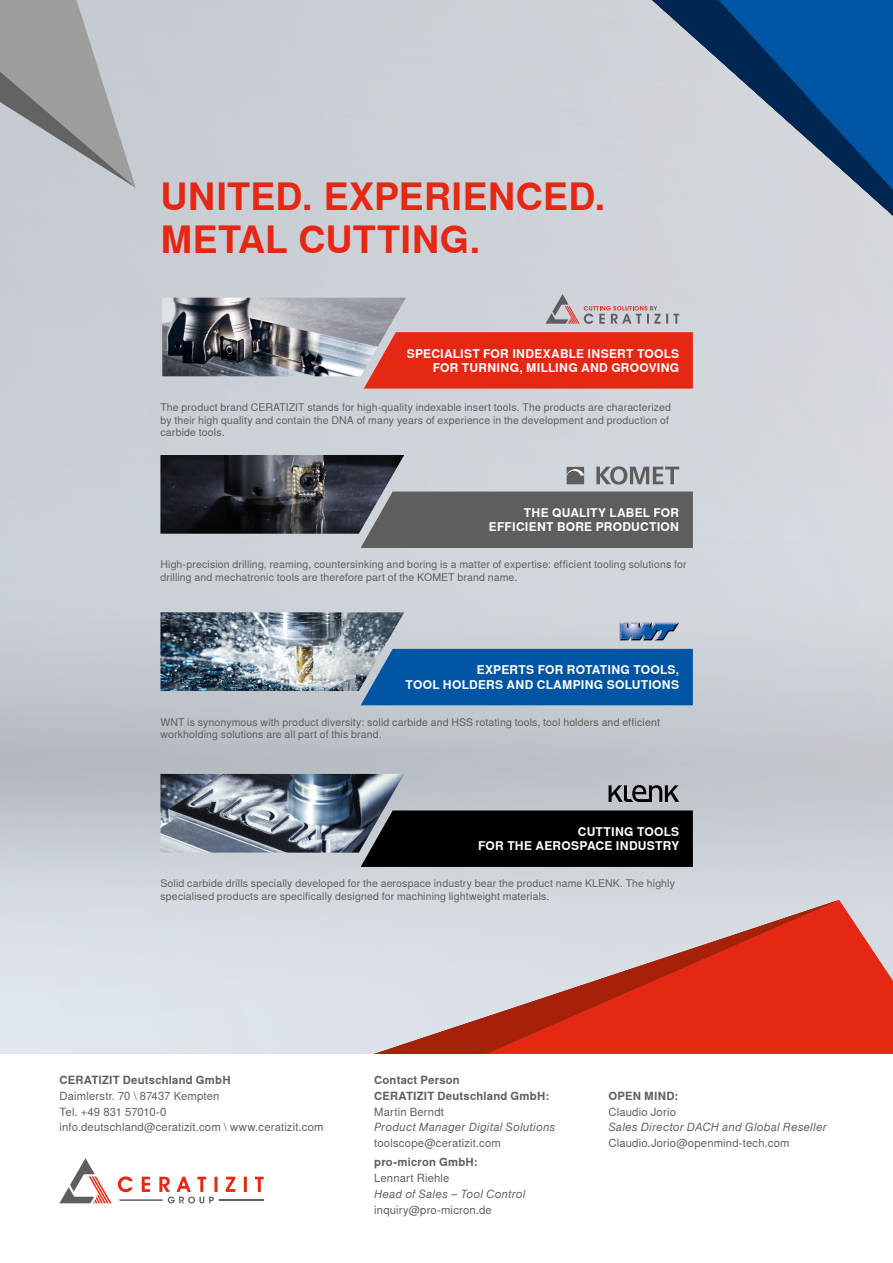
<style>
.page{position:relative;width:893px;height:1263px;background:#fff}
.page>*{position:absolute;margin:0;border:0;box-sizing:border-box;transform-origin:0 0}
.t1{font:700 37.5px/42.9px "Nimbus Sans WNT Global";letter-spacing:.005em;color:#e52713}
.t2{font:700 12px/14.4px "Nimbus Sans WNT Global";letter-spacing:.02em;color:#fff;text-align:right}
.t3{font:11.25px/15.8px "Nimbus Sans WNT Global";letter-spacing:.015em;color:#5f5e5e}
.t4{font:italic 11.25px "Nimbus Sans WNT Global";letter-spacing:.02em;color:#5f5e5e}
.t5{font:700 11.25px/15.8px "Nimbus Sans WNT Global";letter-spacing:.02em;color:#5f5e5e}
.t6{font:10.5px/12.6px "Nimbus Sans WNT Global";letter-spacing:.015em;color:#5f5e5e}
</style>
<div class="page">
<svg style="left:0;top:0;width:136px;height:219px;background:#aeb1b4"></svg>
<svg style="left:652px;top:0;width:241px;height:216px;background:#688daf"></svg>
<img style="left:162px;top:298px;width:244px;height:78px">
<img style="left:160px;top:612px;width:244px;height:79px">
<img style="left:160px;top:774px;width:244px;height:79px">
<img style="left:160px;top:455px;width:244px;height:79px">
<svg style="left:839px;top:900px;width:54px;height:154px;background:#e05447"></svg>
<svg style="left:372px;top:900px;width:467px;height:154px;background:#d6817a"></svg>
<svg style="left:609px;top:785px;width:70px;height:17px"></svg>
<svg style="left:545px;top:294px;width:134px;height:30px;background:#c1bbbf"></svg>
<svg style="left:620px;top:622px;width:59px;height:18px"></svg>
<svg style="left:596px;top:466px;width:83px;height:18px"></svg>
<svg style="left:566px;top:467px;width:18px;height:17px"></svg>
<svg style="left:364px;top:332px;width:329px;height:57px;background:#e2301d"></svg>
<div style="left:361px;top:649px;width:332px;height:56px;background:#0056a4"></div>
<svg style="left:361px;top:810px;width:332px;height:57px;background:#080809"></svg>
<div style="left:361px;top:491px;width:332px;height:57px;background:#5f5e5e"></div>
<svg style="left:59px;top:1158px;width:53px;height:45px"></svg>
<svg style="left:118px;top:1176px;width:146px;height:27px"></svg>
<h1 class="t1" style="left:160px;top:176px;width:446px">UNITED. EXPERIENCED.<br>METAL CUTTING.</h1>
<p class="t2" style="left:407px;top:346px;width:274px">SPECIALIST FOR INDEXABLE INSERT TOOLS<br>FOR TURNING, MILLING AND GROOVING</p>
<p class="t6" style="left:160px;top:401px;width:512px">The product brand CERATIZIT stands for high-quality indexable insert tools. The products are characterized by their high quality and contain the DNA of many years of experience in the development and production of carbide tools.</p>
<p class="t2" style="left:489px;top:506px;width:192px">THE QUALITY LABEL FOR<br>EFFICIENT BORE PRODUCTION</p>
<p class="t6" style="left:160px;top:558px;width:528px">High-precision drilling, reaming, countersinking and boring is a matter of expertise: efficient tooling solutions for drilling and mechatronic tools are therefore part of the KOMET brand name.</p>
<p class="t2" style="left:406px;top:663px;width:275px">EXPERTS FOR ROTATING TOOLS,<br>TOOL HOLDERS AND CLAMPING SOLUTIONS</p>
<p class="t6" style="left:160px;top:716px;width:501px">WNT is synonymous with product diversity: solid carbide and HSS rotating tools, tool holders and efficient workholding solutions are all part of this brand.</p>
<p class="t2" style="left:478px;top:824px;width:203px">CUTTING TOOLS<br>FOR THE AEROSPACE INDUSTRY</p>
<p class="t6" style="left:160px;top:877px;width:516px">Solid carbide drills specially developed for the aerospace industry bear the product name KLENK. The highly specialised products are specifically designed for machining lightweight materials.</p>
<p class="t5" style="left:60px;top:1072px;width:173px">CERATIZIT Deutschland GmbH</p>
<p class="t3" style="left:60px;top:1088px;width:265px">Daimlerstr. 70 \ 87437 Kempten<br>Tel. +49 831 57010-0 info.deutschland@ceratizit.com \ www.ceratizit.com</p>
<p class="t5" style="left:374px;top:1072px;width:176px">Contact Person<br>CERATIZIT Deutschland GmbH:</p>
<p class="t3" style="left:374px;top:1104px;width:71px">Martin Berndt</p>
<p class="t4" style="left:374px;top:1121px;width:183px">Product Manager Digital Solutions</p>
<p class="t3" style="left:374px;top:1135px;width:128px">toolscope@ceratizit.com</p>
<p class="t5" style="left:374px;top:1154px;width:105px">pro-micron GmbH:</p>
<p class="t3" style="left:374px;top:1170px;width:77px">Lennart Riehle</p>
<p class="t4" style="left:374px;top:1187px;width:153px">Head of Sales – Tool Control</p>
<p class="t3" style="left:374px;top:1202px;width:119px">inquiry@pro-micron.de</p>
<p class="t5" style="left:608px;top:1088px;width:71px">OPEN MIND:</p>
<p class="t3" style="left:608px;top:1104px;width:69px">Claudio Jorio</p>
<p class="t4" style="left:608px;top:1121px;width:220px">Sales Director DACH and Global Reseller</p>
<p class="t3" style="left:608px;top:1135px;width:183px">Claudio.Jorio@openmind-tech.com</p>
</div>
